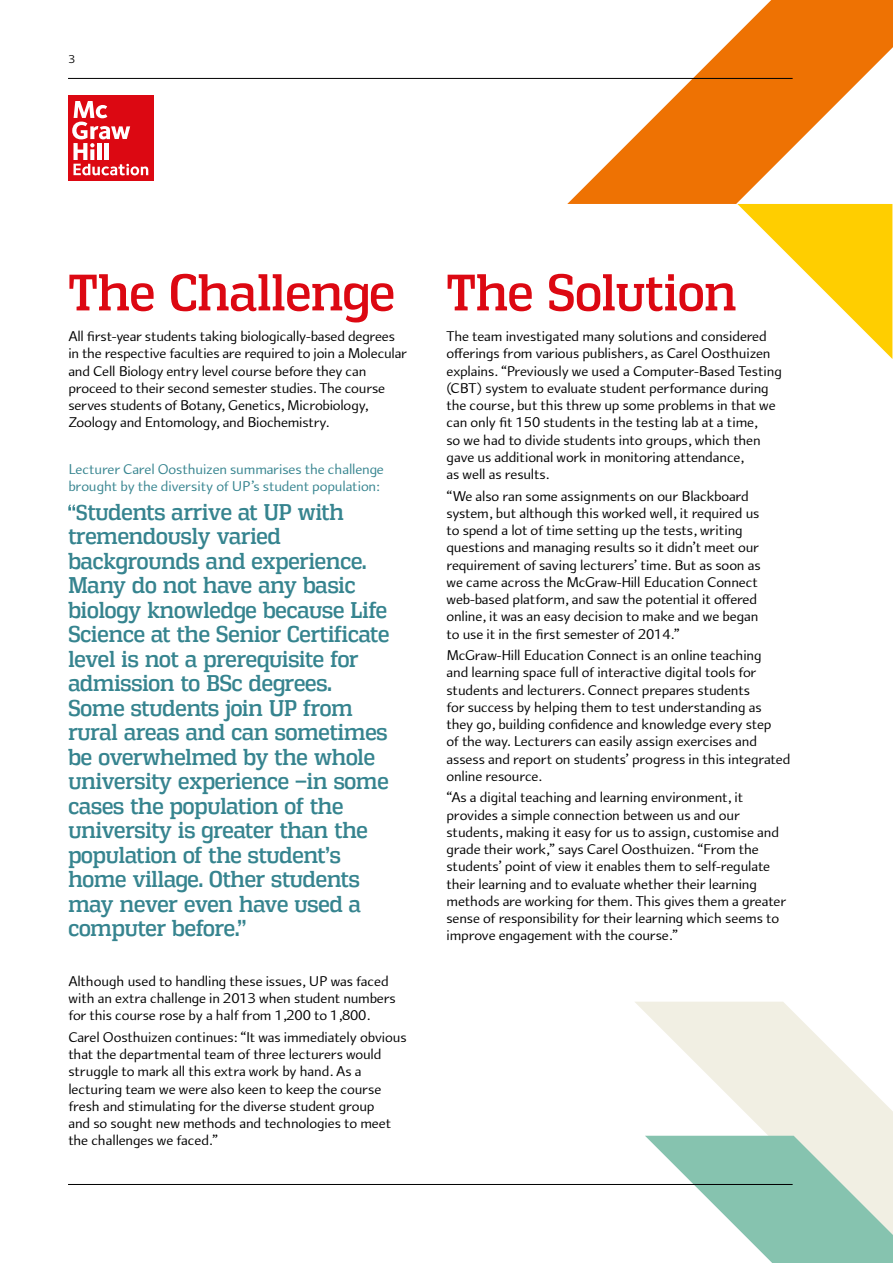
<style>
.page{position:relative;width:893px;height:1263px;background:#fff}
.page>*{position:absolute;margin:0;border:0;box-sizing:border-box;transform-origin:0 0}
.t1{font:50.4px "Vectipede Rg";color:#dc0812}
.t2{font:22.35px/24.5px "Vectipede Rg";letter-spacing:-.005em;color:#36848f}
.t3{font:15px/17.2px "Arum Sans";letter-spacing:-.01em;color:#000}
.t4{font:15px/17.2px "Arum Sans";letter-spacing:-.01em;color:#36848f}
.t5{font:12px "Arum Sans";color:#000}
.s1{font-size:21px}
</style>
<div class="page">
<div style="left:68px;top:95px;width:86px;height:85px;background:#dc0812"></div>
<svg style="left:72px;top:101px;width:76px;height:74px"></svg>
<svg style="left:567px;top:0;width:326px;height:204px"></svg>
<svg style="left:737px;top:204px;width:155px;height:155px"></svg>
<svg style="left:68px;top:504px;width:7px;height:6px"></svg>
<svg style="left:635px;top:1002px;width:258px;height:134px;fill:#f1efe3"></svg>
<svg style="left:645px;top:1136px;width:248px;height:127px"></svg>
<hr style="left:68px;top:78px;width:725px;height:1px;background:#000">
<hr style="left:68px;top:1184px;width:725px;height:1px;background:#000">
<p class="t5" style="left:68px;top:52px;width:8px">3</p>
<h1 class="t1" style="left:68px;top:263px;width:328px">The Challenge</h1>
<p class="t3" style="left:68px;top:328px;width:340px">All first-year students taking biologically-based degrees in the respective faculties are required to join a Molecular and Cell Biology entry level course before they can proceed to their second semester studies. The course serves students of Botany, Genetics, Microbiology, Zoology and Entomology, and Biochemistry.</p>
<p class="t4" style="left:68px;top:460px;width:317px">Lecturer Carel Oosthuizen summarises the challenge brought by the diversity of UP’s student population:</p>
<p class="t2" style="left:68px;top:499px;width:323px;text-indent:8px"><span class="s1">S</span>tudents arrive at UP with tremendously varied backgrounds and experience.<br>Many do not have any basic biology knowledge because Life<br>Science at the Senior Certificate level is not a prerequisite for admission to BSc degrees.<br>Some students join UP from rural areas and can sometimes be overwhelmed by the whole university experience –in some cases the population of the university is greater than the population of the student’s home village. Other students may never even have used a computer before.”</p>
<p class="t3" style="left:68px;top:973px;width:329px">Although used to handling these issues, UP was faced with an extra challenge in 2013 when student numbers for this course rose by a half from 1,200 to 1,800.</p>
<p class="t3" style="left:68px;top:1029px;width:340px">Carel Oosthuizen continues: “It was immediately obvious that the departmental team of three lecturers would struggle to mark all this extra work by hand. As a lecturing team we were also keen to keep the course fresh and stimulating for the diverse student group<br>and so sought new methods and technologies to meet the challenges we faced.”</p>
<h1 class="t1" style="left:446px;top:263px;width:292px">The Solution</h1>
<p class="t3" style="left:446px;top:328px;width:337px">The team investigated many solutions and considered offerings from various publishers, as Carel Oosthuizen explains. “Previously we used a Computer-Based Testing (CBT) system to evaluate student performance during the course, but this threw up some problems in that we can only fit 150 students in the testing lab at a time,<br>so we had to divide students into groups, which then gave us additional work in monitoring attendance,<br>as well as results.</p>
<p class="t3" style="left:446px;top:487px;width:316px">“We also ran some assignments on our Blackboard system, but although this worked well, it required us to spend a lot of time setting up the tests, writing questions and managing results so it didn’t meet our requirement of saving lecturers’ time. But as soon as we came across the McGraw-Hill Education Connect web-based platform, and saw the potential it offered online, it was an easy decision to make and we began to use it in the first semester of 2014.”</p>
<p class="t3" style="left:446px;top:647px;width:346px">McGraw-Hill Education Connect is an online teaching<br>and learning space full of interactive digital tools for students and lecturers. Connect prepares students<br>for success by helping them to test understanding as they go, building confidence and knowledge every step<br>of the way. Lecturers can easily assign exercises and assess and report on students’ progress in this integrated online resource.</p>
<p class="t3" style="left:446px;top:789px;width:341px">“As a digital teaching and learning environment, it provides a simple connection between us and our students, making it easy for us to assign, customise and grade their work,” says Carel Oosthuizen. “From the students’ point of view it enables them to self-regulate their learning and to evaluate whether their learning methods are working for them. This gives them a greater sense of responsibility for their learning which seems to improve engagement with the course.”</p>
</div>
